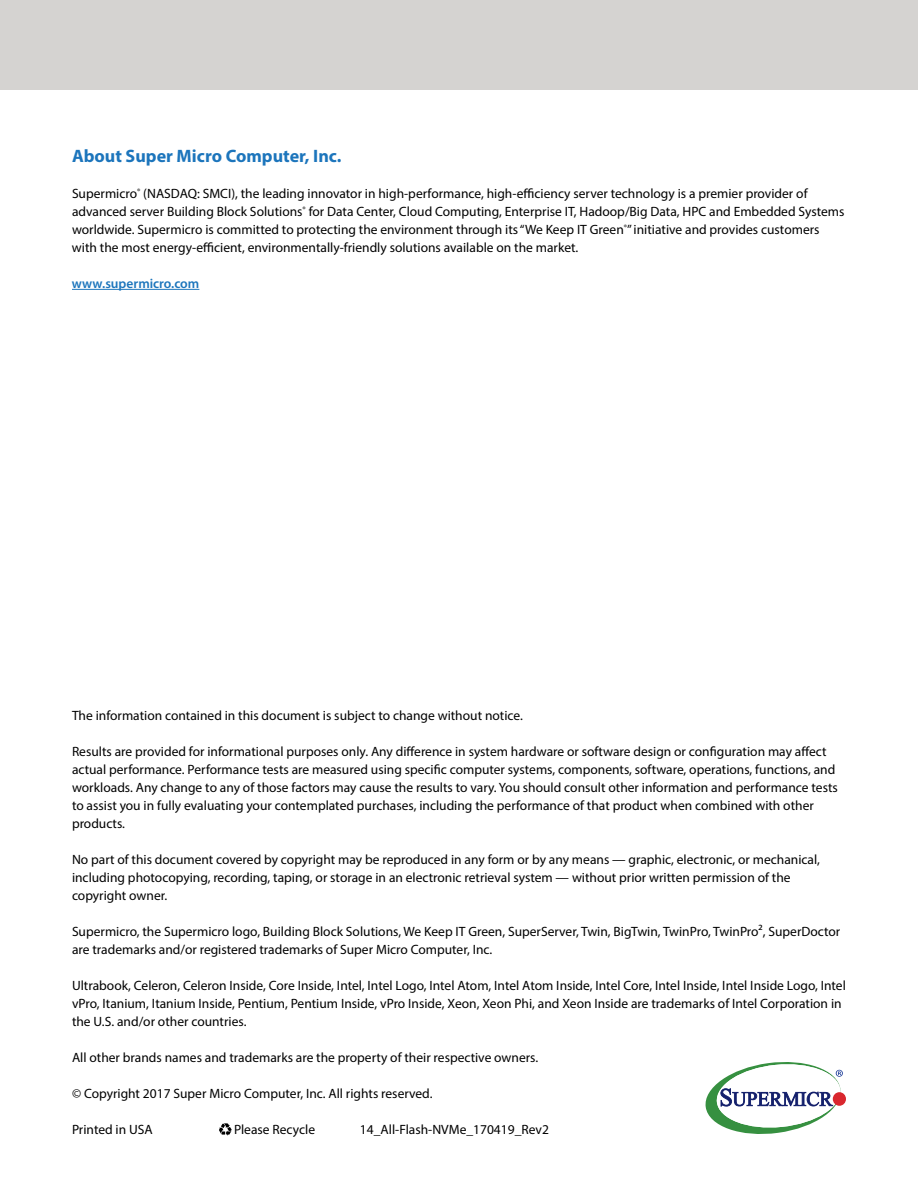
<style>
.page{position:relative;width:918px;height:1188px;background:#fff}
.page>*{position:absolute;margin:0;border:0;box-sizing:border-box;transform-origin:0 0}
.t1{font:700 18px "Myriad Pro";color:#1c75bc}
.t2{font:13.5px/18px "Myriad Pro";color:#000}
.t3{font:600 13.5px "Myriad Pro";color:#1c75bc}
</style>
<div class="page">
<div style="left:0;top:0;width:918px;height:90px;background:#d5d3d1"></div>
<svg style="left:219px;top:1123px;width:13px;height:13px"></svg>
<hr style="left:72px;top:289px;width:127px;height:1px;background:#1c75bc">
<div style="left:833px;top:1092px;width:13px;height:14px;background:#d9272e;border-radius:50%"></div>
<svg style="left:706px;top:1062px;width:137px;height:72px"></svg>
<h1 class="t1" style="left:72px;top:144px;width:271px">About Super Micro Computer, Inc.</h1>
<p class="t2" style="left:72px;top:184px;width:774px">Supermicro<sup>®</sup> (NASDAQ: SMCI), the leading innovator in high-performance, high-efficiency server technology is a premier provider of advanced server Building Block Solutions<sup>®</sup> for Data Center, Cloud Computing, Enterprise IT, Hadoop/Big Data, HPC and Embedded Systems worldwide. Supermicro is committed to protecting the environment through its “We Keep IT Green<sup>®</sup>” initiative and provides customers with the most energy-efficient, environmentally-friendly solutions available on the market.</p>
<p class="t3" style="left:72px;top:275px;width:129px">www.supermicro.com</p>
<p class="t2" style="left:72px;top:706px;width:452px">The information contained in this document is subject to change without notice.</p>
<p class="t2" style="left:72px;top:742px;width:767px">Results are provided for informational purposes only. Any difference in system hardware or software design or configuration may affect actual performance. Performance tests are measured using specific computer systems, components, software, operations, functions, and workloads. Any change to any of those factors may cause the results to vary. You should consult other information and performance tests to assist you in fully evaluating your contemplated purchases, including the performance of that product when combined with other products.</p>
<p class="t2" style="left:72px;top:850px;width:749px">No part of this document covered by copyright may be reproduced in any form or by any means — graphic, electronic, or mechanical, including photocopying, recording, taping, or storage in an electronic retrieval system — without prior written permission of the copyright owner.</p>
<p class="t2" style="left:72px;top:922px;width:770px">Supermicro, the Supermicro logo, Building Block Solutions, We Keep IT Green, SuperServer, Twin, BigTwin, TwinPro, TwinPro², SuperDoctor are trademarks and/or registered trademarks of Super Micro Computer, Inc.</p>
<p class="t2" style="left:72px;top:976px;width:775px">Ultrabook, Celeron, Celeron Inside, Core Inside, Intel, Intel Logo, Intel Atom, Intel Atom Inside, Intel Core, Intel Inside, Intel Inside Logo, Intel vPro, Itanium, Itanium Inside, Pentium, Pentium Inside, vPro Inside, Xeon, Xeon Phi, and Xeon Inside are trademarks of Intel Corporation in the U.S. and/or other countries.</p>
<p class="t2" style="left:72px;top:1048px;width:468px">All other brands names and trademarks are the property of their respective owners.</p>
<p class="t2" style="left:72px;top:1084px;width:362px">© Copyright 2017 Super Micro Computer, Inc. All rights reserved.</p>
<p class="t2" style="left:72px;top:1120px;width:82px">Printed in USA</p>
<p class="t2" style="left:234px;top:1120px;width:83px">Please Recycle</p>
<p class="t2" style="left:360px;top:1120px;width:191px">14_All-Flash-NVMe_170419_Rev2</p>
</div>
